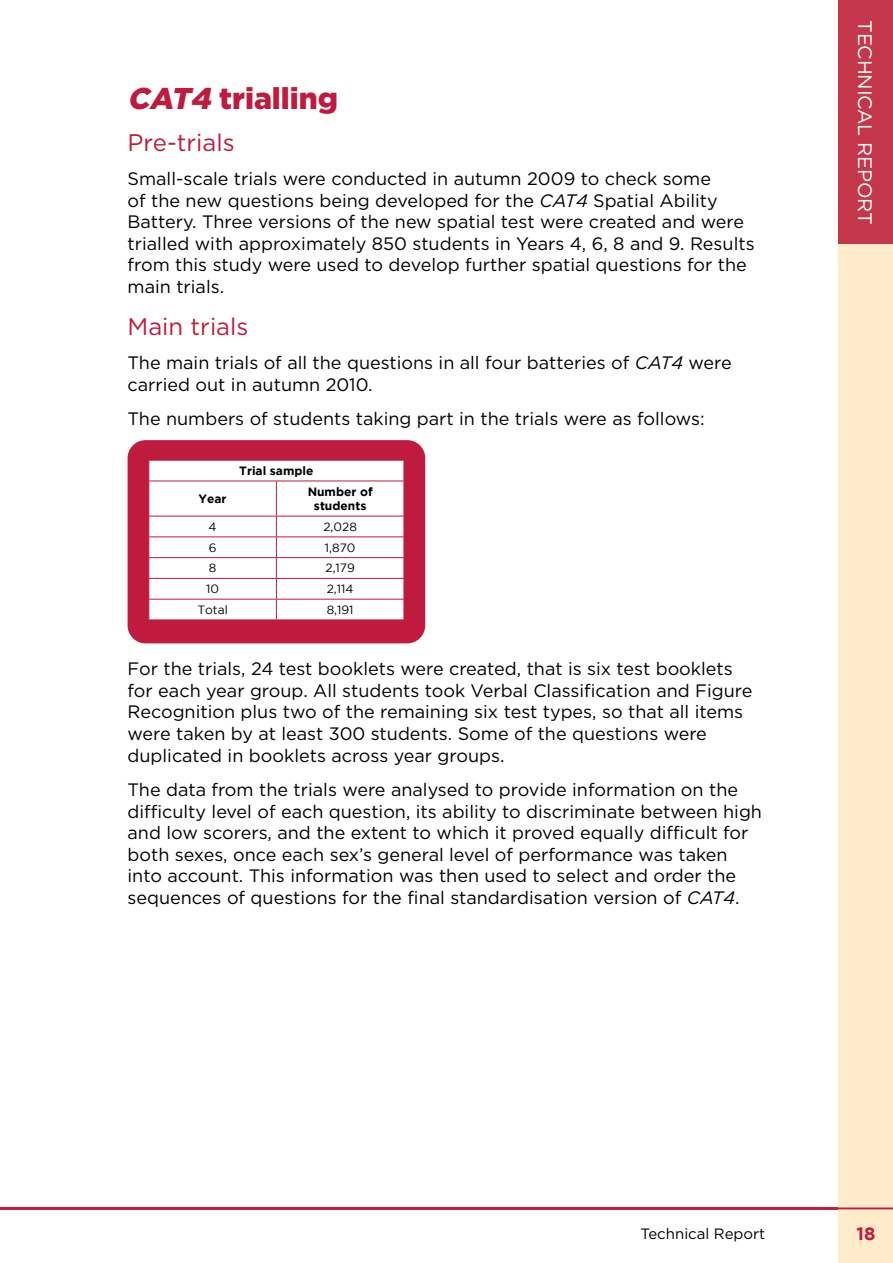
<style>
.page{position:relative;width:893px;height:1263px;background:#fff}
.page>*{position:absolute;margin:0;border:0;box-sizing:border-box;transform-origin:0 0}
.t1{font:900 30px "Gotham";color:#bf1b3e}
.t2{font:24px "Gotham";color:#bf1b3e}
.t3{font:19.5px "Gotham";letter-spacing:-.01em;color:#fff}
.t4{font:18px/21.6px "Gotham";color:#000}
.t5{font:700 18px "Gotham";color:#bf1b3e}
.t6{font:15px "Gotham";color:#000}
.t7{font:12px "Gotham";color:#000}
.t8{font:700 12px/14.4px "Gotham";color:#000;text-align:center}
.s1{font-style:italic}
</style>
<div class="page">
<div style="left:128px;top:440px;width:297px;height:203px;background:#bf1b3e;border-radius:18px"></div>
<svg style="left:148px;top:460px;width:256px;height:159px;background:#fbf2f4"></svg>
<div style="left:839px;top:243px;width:54px;height:1020px;background:#ffeaca"></div>
<div style="left:839px;top:0;width:54px;height:244px;background:#c4374b"></div>
<hr style="left:0;top:1208px;width:893px;height:1px;background:#bf1b3e">
<h1 class="t1" style="left:128px;top:78px;width:212px"><span class="s1">CAT4</span> trialling</h1>
<h2 class="t2" style="left:128px;top:129px;width:109px">Pre-trials</h2>
<p class="t4" style="left:128px;top:167px;width:629px">Small-scale trials were conducted in autumn 2009 to check some<br>of the new questions being developed for the <span class="s1">CAT4</span> Spatial Ability Battery. Three versions of the new spatial test were created and were trialled with approximately 850 students in Years 4, 6, 8 and 9. Results from this study were used to develop further spatial questions for the main trials.</p>
<h2 class="t2" style="left:128px;top:313px;width:122px">Main trials</h2>
<p class="t4" style="left:128px;top:351px;width:606px">The main trials of all the questions in all four batteries of <span class="s1">CAT4</span> were carried out in autumn 2010.</p>
<p class="t4" style="left:128px;top:407px;width:579px">The numbers of students taking part in the trials were as follows:</p>
<p class="t8" style="left:239px;top:463px;width:76px">Trial sample</p>
<p class="t8" style="left:199px;top:491px;width:30px">Year</p>
<p class="t8" style="left:308px;top:484px;width:66px">Number of students</p>
<p class="t7" style="left:209px;top:520px;width:10px">4</p>
<p class="t7" style="left:323px;top:520px;width:35px">2,028</p>
<p class="t7" style="left:209px;top:541px;width:9px">6</p>
<p class="t7" style="left:325px;top:541px;width:32px">1,870</p>
<p class="t7" style="left:209px;top:561px;width:9px">8</p>
<p class="t7" style="left:325px;top:561px;width:31px">2,179</p>
<p class="t7" style="left:206px;top:582px;width:14px">10</p>
<p class="t7" style="left:327px;top:582px;width:28px">2,114</p>
<p class="t7" style="left:197px;top:603px;width:32px">Total</p>
<p class="t7" style="left:327px;top:603px;width:28px">8,191</p>
<p class="t4" style="left:128px;top:658px;width:626px">For the trials, 24 test booklets were created, that is six test booklets for each year group. All students took Verbal Classification and Figure Recognition plus two of the remaining six test types, so that all items were taken by at least 300 students. Some of the questions were duplicated in booklets across year groups.</p>
<p class="t4" style="left:128px;top:778px;width:636px">The data from the trials were analysed to provide information on the difficulty level of each question, its ability to discriminate between high and low scorers, and the extent to which it proved equally difficult for both sexes, once each sex’s general level of performance was taken into account. This information was then used to select and order the sequences of questions for the final standardisation version of <span class="s1">CAT4</span>.</p>
<p class="t3" style="left:876px;top:20px;width:206px;rotate:90deg">TECHNICAL REPORT</p>
<p class="t6" style="left:641px;top:1225px;width:126px">Technical Report</p>
<p class="t5" style="left:856px;top:1223px;width:20px">18</p>
</div>
